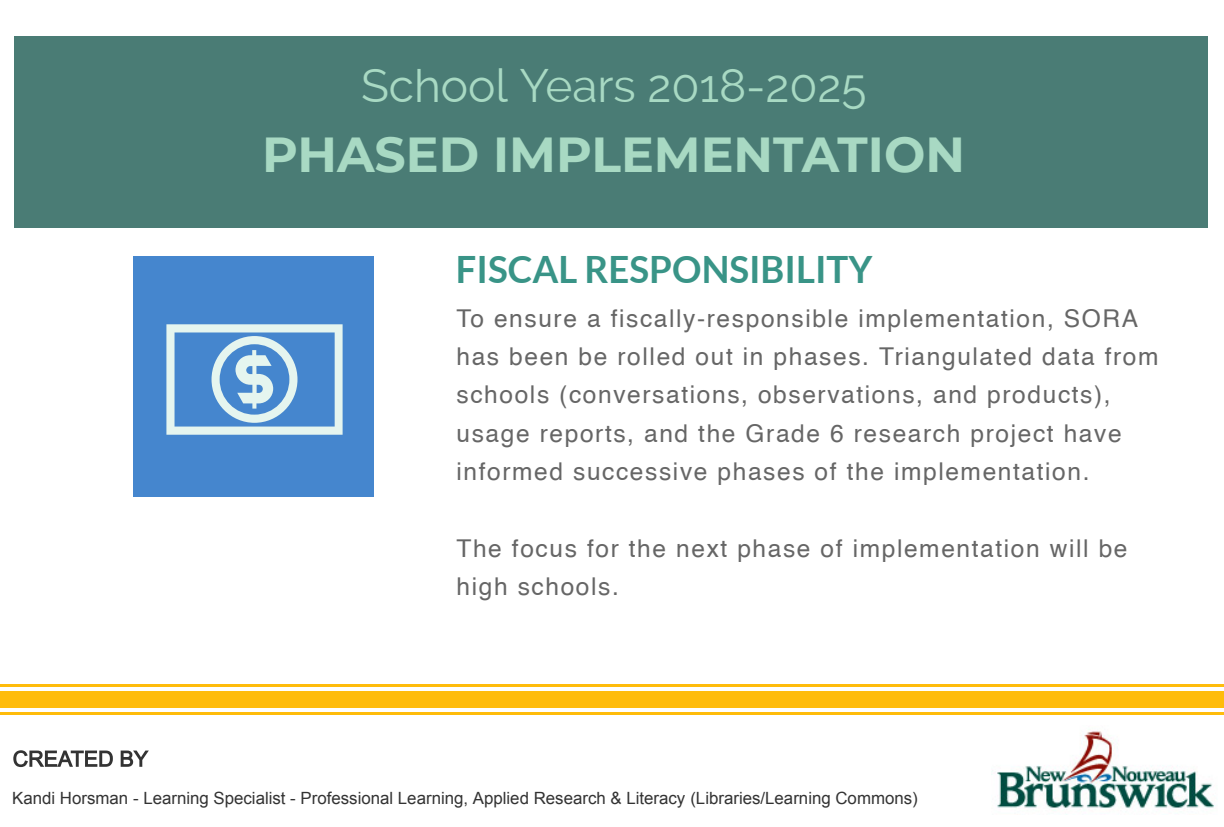
<style>
.page{position:relative;width:1224px;height:827px;background:#fff}
.page>*{position:absolute;margin:0;border:0;box-sizing:border-box;transform-origin:0 0}
.t1{font:700 49px "Montserrat";color:#a8d9c3}
.t2{font:46px "Raleway";color:#a8d9c3}
.t3{font:700 36.8px "Lato";color:#399487}
.t4{font:24.6px/38.2px "Helvetica";letter-spacing:.065em;color:#666}
.t5{font:16.8px "Arial";color:#333}
</style>
<div class="page">
<div style="left:133px;top:256px;width:241px;height:240px;background:#4586ce"></div>
<svg style="left:13px;top:750px;width:136px;height:16px"></svg>
<img style="left:991px;top:731px;width:224px;height:80px">
<svg style="left:166px;top:324px;width:177px;height:110px"></svg>
<hr style="left:0;top:683px;width:95px;height:2px;background:#ffbc0b">
<div style="left:0;top:690px;width:95px;height:17px;background:#ffbc0b"></div>
<hr style="left:0;top:712px;width:95px;height:2px;background:#ffbc0b">
<hr style="left:79px;top:683px;width:108px;height:2px;background:#ffbc0b">
<div style="left:79px;top:690px;width:108px;height:17px;background:#ffbc0b"></div>
<hr style="left:79px;top:712px;width:108px;height:2px;background:#ffbc0b">
<hr style="left:171px;top:683px;width:108px;height:2px;background:#ffbc0b">
<div style="left:171px;top:690px;width:108px;height:17px;background:#ffbc0b"></div>
<hr style="left:171px;top:712px;width:108px;height:2px;background:#ffbc0b">
<hr style="left:263px;top:683px;width:108px;height:2px;background:#ffbc0b">
<div style="left:263px;top:690px;width:108px;height:17px;background:#ffbc0b"></div>
<hr style="left:263px;top:712px;width:108px;height:2px;background:#ffbc0b">
<hr style="left:355px;top:683px;width:107px;height:2px;background:#ffbc0b">
<div style="left:355px;top:690px;width:108px;height:17px;background:#ffbc0b"></div>
<hr style="left:355px;top:712px;width:108px;height:2px;background:#ffbc0b">
<hr style="left:447px;top:683px;width:107px;height:2px;background:#ffbc0b">
<div style="left:447px;top:690px;width:108px;height:17px;background:#ffbc0b"></div>
<hr style="left:447px;top:712px;width:108px;height:2px;background:#ffbc0b">
<hr style="left:539px;top:683px;width:107px;height:2px;background:#ffbc0b">
<div style="left:539px;top:690px;width:107px;height:17px;background:#ffbc0b"></div>
<hr style="left:539px;top:712px;width:107px;height:2px;background:#ffbc0b">
<hr style="left:631px;top:683px;width:107px;height:2px;background:#ffbc0b">
<div style="left:631px;top:690px;width:107px;height:17px;background:#ffbc0b"></div>
<hr style="left:631px;top:712px;width:107px;height:2px;background:#ffbc0b">
<hr style="left:723px;top:683px;width:107px;height:2px;background:#ffbc0b">
<div style="left:723px;top:690px;width:107px;height:17px;background:#ffbc0b"></div>
<hr style="left:723px;top:712px;width:107px;height:2px;background:#ffbc0b">
<hr style="left:815px;top:683px;width:107px;height:2px;background:#ffbc0b">
<div style="left:815px;top:690px;width:107px;height:17px;background:#ffbc0b"></div>
<hr style="left:815px;top:712px;width:107px;height:2px;background:#ffbc0b">
<hr style="left:907px;top:683px;width:107px;height:2px;background:#ffbc0b">
<div style="left:907px;top:690px;width:107px;height:17px;background:#ffbc0b"></div>
<hr style="left:907px;top:712px;width:107px;height:2px;background:#ffbc0b">
<hr style="left:999px;top:683px;width:107px;height:2px;background:#ffbc0b">
<div style="left:999px;top:690px;width:107px;height:17px;background:#ffbc0b"></div>
<hr style="left:999px;top:712px;width:107px;height:2px;background:#ffbc0b">
<hr style="left:1090px;top:683px;width:108px;height:2px;background:#ffbc0b">
<div style="left:1090px;top:690px;width:108px;height:17px;background:#ffbc0b"></div>
<hr style="left:1090px;top:712px;width:108px;height:2px;background:#ffbc0b">
<hr style="left:1152px;top:683px;width:72px;height:2px;background:#ffbc0b">
<div style="left:1152px;top:690px;width:72px;height:17px;background:#ffbc0b"></div>
<hr style="left:1152px;top:712px;width:72px;height:2px;background:#ffbc0b">
<div style="left:15px;top:36px;width:1193px;height:191px;background:#4a7c75"></div>
<h2 class="t2" style="left:361px;top:59px;width:507px">School Years 2018-2025</h2>
<h1 class="t1" style="left:262px;top:124px;width:704px">PHASED IMPLEMENTATION</h1>
<h3 class="t3" style="left:456px;top:248px;width:418px">FISCAL RESPONSIBILITY</h3>
<p class="t4" style="left:457px;top:301px;width:704px">To ensure a fiscally-responsible implementation, SORA has been be rolled out in phases. Triangulated data from schools (conversations, observations, and products), usage reports, and the Grade 6 research project have informed successive phases of the implementation.</p>
<p class="t4" style="left:457px;top:530px;width:673px">The focus for the next phase of implementation will be high schools.</p>
<p class="t5" style="left:12px;top:788px;width:907px">Kandi Horsman - Learning Specialist - Professional Learning, Applied Research &amp; Literacy (Libraries/Learning Commons)</p>
</div>
